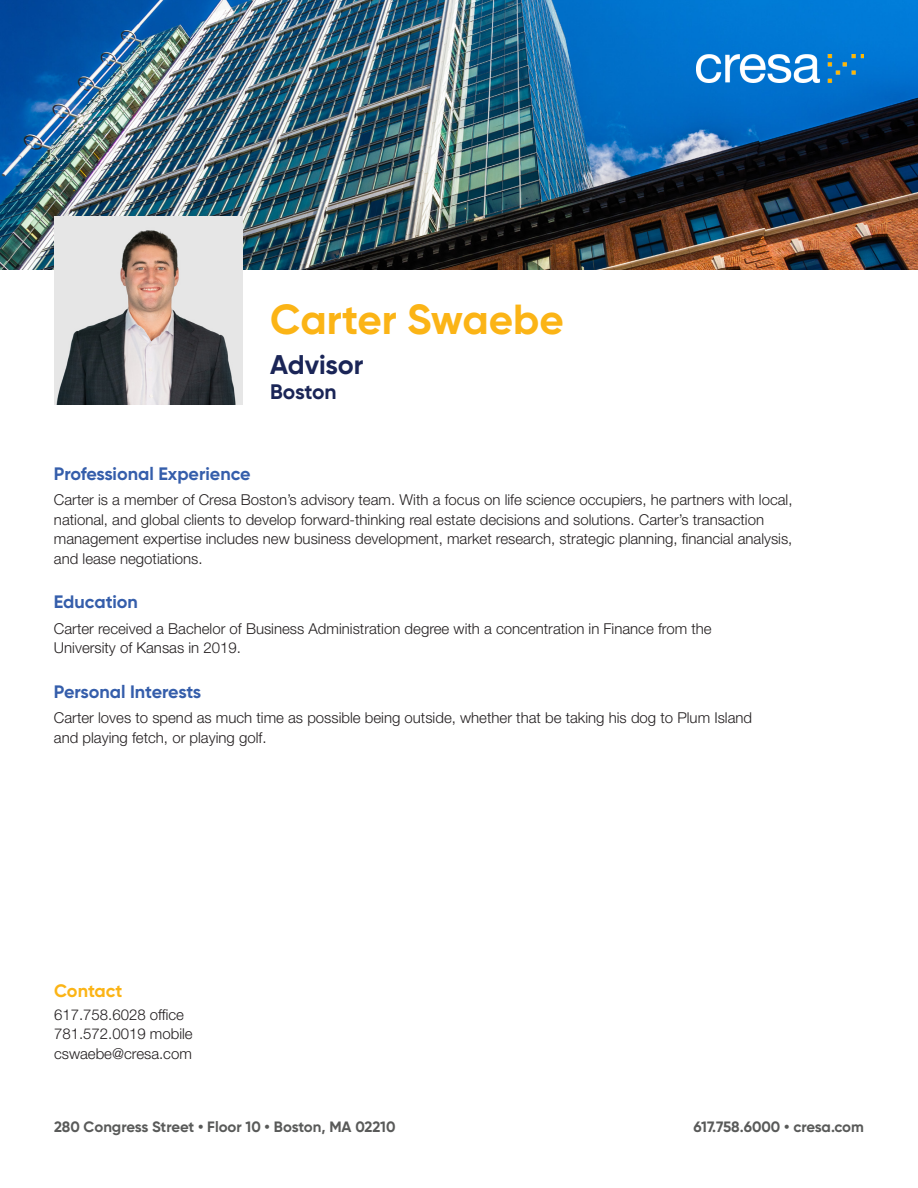
<style>
.page{position:relative;width:918px;height:1188px;background:#fff}
.page>*{position:absolute;margin:0;border:0;box-sizing:border-box;transform-origin:0 0}
.Name{font:700 42px "Gilroy";color:#fbb416}
.t1{font:700 27px "Gilroy";color:#1a2557}
.Office{font:700 21px "Gilroy";letter-spacing:-.01em;color:#1a2557}
.Header-V{font:700 18px "Gilroy";color:#355eab}
.t2{font:700 18px "Gilroy";color:#fbb416}
.Body{font:300 15px/19.5px "Helvetica Neue LT Std";color:#231f20}
.t3{font:700 15px "Gilroy";color:#595a59}
</style>
<div class="page">
<img style="left:0;top:0;width:918px;height:270px">
<img style="left:697px;top:54px;width:167px;height:29px">
<img style="left:54px;top:216px;width:189px;height:189px">
<p class="Name" style="left:270px;top:293px;width:295px">Carter Swaebe</p>
<p class="t1" style="left:270px;top:348px;width:95px">Advisor</p>
<p class="Office" style="left:270px;top:379px;width:68px">Boston</p>
<p class="Header-V" style="left:54px;top:462px;width:198px">Professional Experience</p>
<p class="Body" style="left:54px;top:490px;width:740px">Carter is a member of Cresa Boston’s advisory team. With a focus on life science occupiers, he partners with local, national, and global clients to develop forward-thinking real estate decisions and solutions. Carter’s transaction management expertise includes new business development, market research, strategic planning, financial analysis, and lease negotiations.</p>
<p class="Header-V" style="left:54px;top:591px;width:86px">Education</p>
<p class="Body" style="left:54px;top:618px;width:659px">Carter received a Bachelor of Business Administration degree with a concentration in Finance from the<br>University of Kansas in 2019.</p>
<p class="Header-V" style="left:54px;top:680px;width:149px">Personal Interests</p>
<p class="Body" style="left:54px;top:708px;width:700px">Carter loves to spend as much time as possible being outside, whether that be taking his dog to Plum Island and playing fetch, or playing golf.</p>
<p class="t2" style="left:54px;top:980px;width:70px">Contact</p>
<p class="Body" style="left:54px;top:1005px;width:132px">617.758.6028 office</p>
<p class="Body" style="left:54px;top:1024px;width:140px">781.572.0019 mobile</p>
<p class="Body" style="left:54px;top:1044px;width:139px">cswaebe@cresa.com</p>
<p class="t3" style="left:54px;top:1118px;width:343px">280 Congress Street • Floor 10 • Boston, MA 02210</p>
<p class="t3" style="left:694px;top:1118px;width:172px">617.758.6000 • cresa.com</p>
</div>
